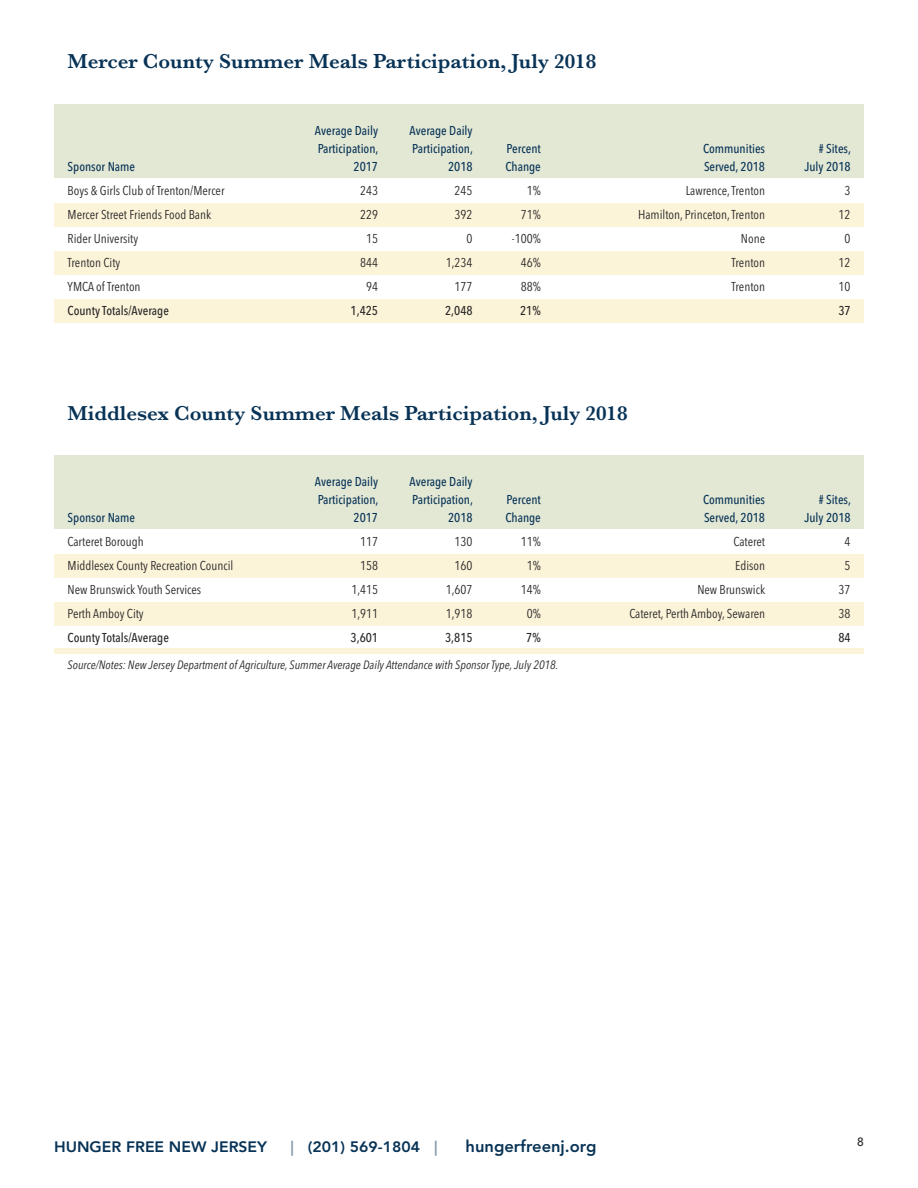
<style>
.page{position:relative;width:918px;height:1188px;background:#fff}
.page>*{position:absolute;margin:0;border:0;box-sizing:border-box;transform-origin:0 0}
.t1{font:600 21px "Baskerville";color:#083356}
.t2{font:800 16.5px "Avenir";color:#083356}
.t3{font:800 15px "Avenir";color:#083356;scale:1.05 1}
.t4{font:12.75px "Avenir Next Condensed";color:#272526}
.t5{font:500 12.75px "Avenir Next Condensed";color:#083356}
.t6{font:500 12.75px "Avenir Next Condensed";color:#272526}
.t7{font:italic 12px "Avenir Next Condensed";color:#272526}
.t8{font:500 12px "Avenir";color:#272526}
.s1{color:#8499ab}
</style>
<div class="page">
<div style="left:54px;top:104px;width:810px;height:74px;background:#e3e8d5"></div>
<div style="left:54px;top:203px;width:810px;height:24px;background:#fcf4d9"></div>
<div style="left:54px;top:251px;width:810px;height:24px;background:#fcf4d9"></div>
<div style="left:54px;top:299px;width:810px;height:24px;background:#fcf4d9"></div>
<div style="left:54px;top:455px;width:810px;height:74px;background:#e3e8d5"></div>
<div style="left:54px;top:554px;width:810px;height:24px;background:#fcf4d9"></div>
<div style="left:54px;top:602px;width:810px;height:24px;background:#fcf4d9"></div>
<div style="left:54px;top:648px;width:810px;height:5px;background:#fcf4d9"></div>
<h1 class="t1" style="left:68px;top:47px;width:530px">Mercer County Summer Meals Participation, July 2018</h1>
<p class="t5" style="left:315px;top:123px;width:65px">Average Daily</p>
<p class="t5" style="left:409px;top:123px;width:65px">Average Daily</p>
<p class="t5" style="left:318px;top:141px;width:62px">Participation,</p>
<p class="t5" style="left:412px;top:141px;width:62px">Participation,</p>
<p class="t5" style="left:507px;top:141px;width:36px">Percent</p>
<p class="t5" style="left:703px;top:141px;width:64px">Communities</p>
<p class="t5" style="left:819px;top:141px;width:34px"># Sites,</p>
<p class="t5" style="left:68px;top:159px;width:69px">Sponsor Name</p>
<p class="t5" style="left:354px;top:159px;width:26px">2017</p>
<p class="t5" style="left:448px;top:159px;width:26px">2018</p>
<p class="t5" style="left:505px;top:159px;width:37px">Change</p>
<p class="t5" style="left:704px;top:159px;width:63px">Served, 2018</p>
<p class="t5" style="left:804px;top:159px;width:48px">July 2018</p>
<p class="t4" style="left:68px;top:180px;width:158px">Boys &amp; Girls Club of Trenton/Mercer</p>
<p class="t4" style="left:360px;top:180px;width:19px">243</p>
<p class="t4" style="left:455px;top:180px;width:19px">245</p>
<p class="t4" style="left:527px;top:180px;width:16px">1%</p>
<p class="t4" style="left:686px;top:180px;width:81px">Lawrence,Trenton</p>
<p class="t4" style="left:845px;top:180px;width:7px">3</p>
<p class="t4" style="left:68px;top:204px;width:145px">Mercer Street Friends Food Bank</p>
<p class="t4" style="left:360px;top:204px;width:19px">229</p>
<p class="t4" style="left:455px;top:204px;width:19px">392</p>
<p class="t4" style="left:521px;top:204px;width:22px">71%</p>
<p class="t4" style="left:638px;top:204px;width:128px">Hamilton, Princeton,Trenton</p>
<p class="t4" style="left:839px;top:204px;width:13px">12</p>
<p class="t4" style="left:68px;top:228px;width:72px">Rider University</p>
<p class="t4" style="left:366px;top:228px;width:13px">15</p>
<p class="t4" style="left:467px;top:228px;width:7px">0</p>
<p class="t4" style="left:512px;top:228px;width:30px">-100%</p>
<p class="t4" style="left:741px;top:228px;width:26px">None</p>
<p class="t4" style="left:845px;top:228px;width:7px">0</p>
<p class="t4" style="left:68px;top:252px;width:54px">Trenton City</p>
<p class="t4" style="left:360px;top:252px;width:19px">844</p>
<p class="t4" style="left:446px;top:252px;width:28px">1,234</p>
<p class="t4" style="left:521px;top:252px;width:22px">46%</p>
<p class="t4" style="left:732px;top:252px;width:35px">Trenton</p>
<p class="t4" style="left:839px;top:252px;width:13px">12</p>
<p class="t4" style="left:68px;top:276px;width:74px">YMCA of Trenton</p>
<p class="t4" style="left:366px;top:276px;width:13px">94</p>
<p class="t4" style="left:455px;top:276px;width:19px">177</p>
<p class="t4" style="left:521px;top:276px;width:22px">88%</p>
<p class="t4" style="left:732px;top:276px;width:35px">Trenton</p>
<p class="t4" style="left:839px;top:276px;width:13px">10</p>
<p class="t6" style="left:68px;top:303px;width:103px">County Totals/Average</p>
<p class="t6" style="left:351px;top:303px;width:29px">1,425</p>
<p class="t6" style="left:445px;top:303px;width:29px">2,048</p>
<p class="t6" style="left:520px;top:303px;width:22px">21%</p>
<p class="t6" style="left:838px;top:303px;width:14px">37</p>
<h1 class="t1" style="left:68px;top:399px;width:562px">Middlesex County Summer Meals Participation, July 2018</h1>
<p class="t5" style="left:315px;top:474px;width:65px">Average Daily</p>
<p class="t5" style="left:409px;top:474px;width:65px">Average Daily</p>
<p class="t5" style="left:318px;top:492px;width:62px">Participation,</p>
<p class="t5" style="left:412px;top:492px;width:62px">Participation,</p>
<p class="t5" style="left:507px;top:492px;width:36px">Percent</p>
<p class="t5" style="left:703px;top:492px;width:64px">Communities</p>
<p class="t5" style="left:819px;top:492px;width:34px"># Sites,</p>
<p class="t5" style="left:68px;top:510px;width:69px">Sponsor Name</p>
<p class="t5" style="left:354px;top:510px;width:26px">2017</p>
<p class="t5" style="left:448px;top:510px;width:26px">2018</p>
<p class="t5" style="left:505px;top:510px;width:37px">Change</p>
<p class="t5" style="left:704px;top:510px;width:63px">Served, 2018</p>
<p class="t5" style="left:804px;top:510px;width:48px">July 2018</p>
<p class="t4" style="left:68px;top:530px;width:78px">Carteret Borough</p>
<p class="t4" style="left:360px;top:530px;width:19px">117</p>
<p class="t4" style="left:455px;top:530px;width:19px">130</p>
<p class="t4" style="left:521px;top:530px;width:22px">11%</p>
<p class="t4" style="left:734px;top:530px;width:33px">Cateret</p>
<p class="t4" style="left:845px;top:530px;width:7px">4</p>
<p class="t4" style="left:68px;top:554px;width:167px">Middlesex County Recreation Council</p>
<p class="t4" style="left:360px;top:554px;width:19px">158</p>
<p class="t4" style="left:455px;top:554px;width:19px">160</p>
<p class="t4" style="left:527px;top:554px;width:16px">1%</p>
<p class="t4" style="left:735px;top:554px;width:32px">Edison</p>
<p class="t4" style="left:845px;top:554px;width:7px">5</p>
<p class="t4" style="left:68px;top:578px;width:135px">New Brunswick Youth Services</p>
<p class="t4" style="left:351px;top:578px;width:28px">1,415</p>
<p class="t4" style="left:446px;top:578px;width:28px">1,607</p>
<p class="t4" style="left:521px;top:578px;width:22px">14%</p>
<p class="t4" style="left:697px;top:578px;width:69px">New Brunswick</p>
<p class="t4" style="left:839px;top:578px;width:13px">37</p>
<p class="t4" style="left:68px;top:602px;width:78px">Perth Amboy City</p>
<p class="t4" style="left:351px;top:602px;width:28px">1,911</p>
<p class="t4" style="left:446px;top:602px;width:28px">1,918</p>
<p class="t4" style="left:527px;top:602px;width:16px">0%</p>
<p class="t4" style="left:629px;top:602px;width:137px">Cateret, Perth Amboy, Sewaren</p>
<p class="t4" style="left:839px;top:602px;width:13px">38</p>
<p class="t6" style="left:68px;top:630px;width:103px">County Totals/Average</p>
<p class="t6" style="left:351px;top:630px;width:29px">3,601</p>
<p class="t6" style="left:445px;top:630px;width:29px">3,815</p>
<p class="t6" style="left:526px;top:630px;width:16px">7%</p>
<p class="t6" style="left:838px;top:630px;width:14px">84</p>
<p class="t7" style="left:68px;top:657px;width:492px">Source/Notes: New Jersey Department of Agriculture, Summer Average Daily Attendance with Sponsor Type,July 2018.</p>
<p class="t3" style="left:54px;top:1135px;width:205px">HUNGER FREE NEW JERSEY</p>
<p class="t3" style="left:291px;top:1135px;width:142px"><span class="s1">|</span> (201) 569-1804 <span class="s1">|</span></p>
<p class="t2" style="left:466px;top:1133px;width:132px">hungerfreenj.org</p>
<p class="t8" style="left:857px;top:1131px;width:8px">8</p>
</div>
